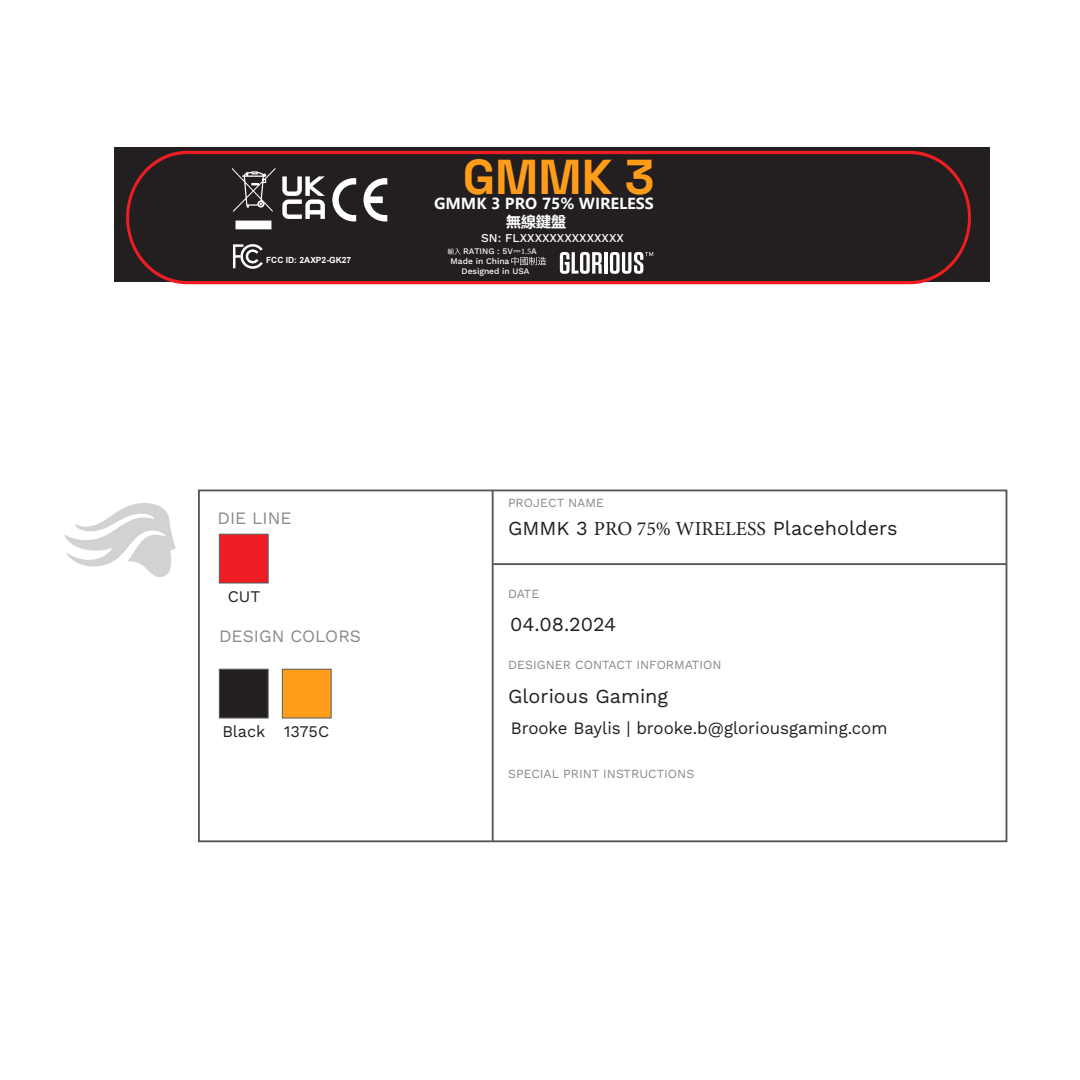
<style>
.page{position:relative;width:1080px;height:1080px;background:#fff}
.page>*{position:absolute;margin:0;border:0;box-sizing:border-box;transform-origin:0 0}
.t1{font:700 48.9px "Space Grotesk";color:#ff9d1b}
.t2{font:19.8px "Work Sans";color:#231f20}
.t3{font:17.4px "Work Sans";color:#231f20}
.t4{font:17.4px "Work Sans";color:#87898c}
.t5{font:16.2px "Work Sans";color:#231f20}
.t6{font:700 15px/18px "Microsoft Ya Hei";color:#fff}
.t7{font:12.3px "Work Sans";color:#87898c}
.t8{font:500 12px "Work Sans";color:#fff}
.t9{font:500 8.4px/9.3px "Work Sans";color:#fff}
.t10{font:700 8.4px "Arial";color:#fff}
.s1{font-family:"Minion Pro";font-weight:400}
.s2{font-family:"Minion Pro"}
</style>
<div class="page">
<div style="left:114px;top:147px;width:876px;height:135px;background:#231f20"></div>
<svg style="left:332px;top:178px;width:24px;height:43px"></svg>
<svg style="left:364px;top:178px;width:23px;height:43px"></svg>
<svg style="left:282px;top:176px;width:43px;height:43px"></svg>
<svg style="left:232px;top:168px;width:43px;height:61px"></svg>
<svg style="left:233px;top:244px;width:30px;height:25px"></svg>
<svg style="left:448px;top:248px;width:13px;height:7px"></svg>
<svg style="left:511px;top:251px;width:35px;height:14px"></svg>
<svg style="left:560px;top:252px;width:42px;height:22px"></svg>
<hr style="left:604px;top:252px;width:3px;height:22px;background:#fff">
<svg style="left:610px;top:252px;width:43px;height:22px"></svg>
<div style="left:126px;top:151px;width:845px;height:133px;border:3px solid #ee1d23;border-radius:62px"></div>
<div style="left:219px;top:534px;width:49px;height:49px;background:#ee1d23;border:1px solid #57585a"></div>
<div style="left:219px;top:669px;width:49px;height:49px;background:#231f20;border:1px solid #57585a"></div>
<div style="left:282px;top:669px;width:49px;height:49px;background:#ff9d1b;border:1px solid #57585a"></div>
<hr style="left:493px;top:563px;width:513px;height:2px;background:#57585a">
<hr style="left:492px;top:490px;width:2px;height:351px;background:#57585a">
<div style="left:198px;top:490px;width:809px;height:352px;border:2px solid #57585a"></div>
<svg style="left:64px;top:503px;width:112px;height:74px"></svg>
<h1 class="t1" style="left:463px;top:139px;width:193px">GMMK 3</h1>
<p class="t6" style="left:506px;top:194px;width:149px;text-indent:-72px">GMMK 3 PRO 75% WIRELESS無線鍵盤</p>
<p class="t8" style="left:481px;top:229px;width:144px">SN: FLXXXXXXXXXXXXXX</p>
<p class="t10" style="left:266px;top:254px;width:87px">FCC ID: 2AXP2-GK27</p>
<p class="t9" style="left:451px;top:246px;width:88px;text-indent:12px">RATING : 5V <span class="s1">1.5</span>A<br>Made in China</p>
<p class="t9" style="left:462px;top:266px;width:69px">Designed in USA</p>
<h3 class="t4" style="left:217px;top:505px;width:76px">DIE LINE</h3>
<h3 class="t5" style="left:228px;top:584px;width:34px">CUT</h3>
<h3 class="t4" style="left:219px;top:623px;width:143px">DESIGN COLORS</h3>
<h3 class="t5" style="left:222px;top:719px;width:108px">Black 1375C</h3>
<p class="t7" style="left:508px;top:493px;width:97px">PROJECT NAME</p>
<h2 class="t2" style="left:508px;top:513px;width:391px">GMMK 3 <span class="s2">PRO 75% WIRELESS</span> Placeholders</h2>
<p class="t7" style="left:508px;top:584px;width:33px">DATE</p>
<h2 class="t2" style="left:510px;top:609px;width:108px">04.08.2024</h2>
<p class="t7" style="left:508px;top:656px;width:215px">DESIGNER CONTACT INFORMATION</p>
<h2 class="t2" style="left:508px;top:681px;width:162px">Glorious Gaming</h2>
<h3 class="t3" style="left:511px;top:715px;width:378px">Brooke Baylis | brooke.b@gloriousgaming.com</h3>
<p class="t7" style="left:508px;top:765px;width:188px">SPECIAL PRINT INSTRUCTIONS</p>
</div>
